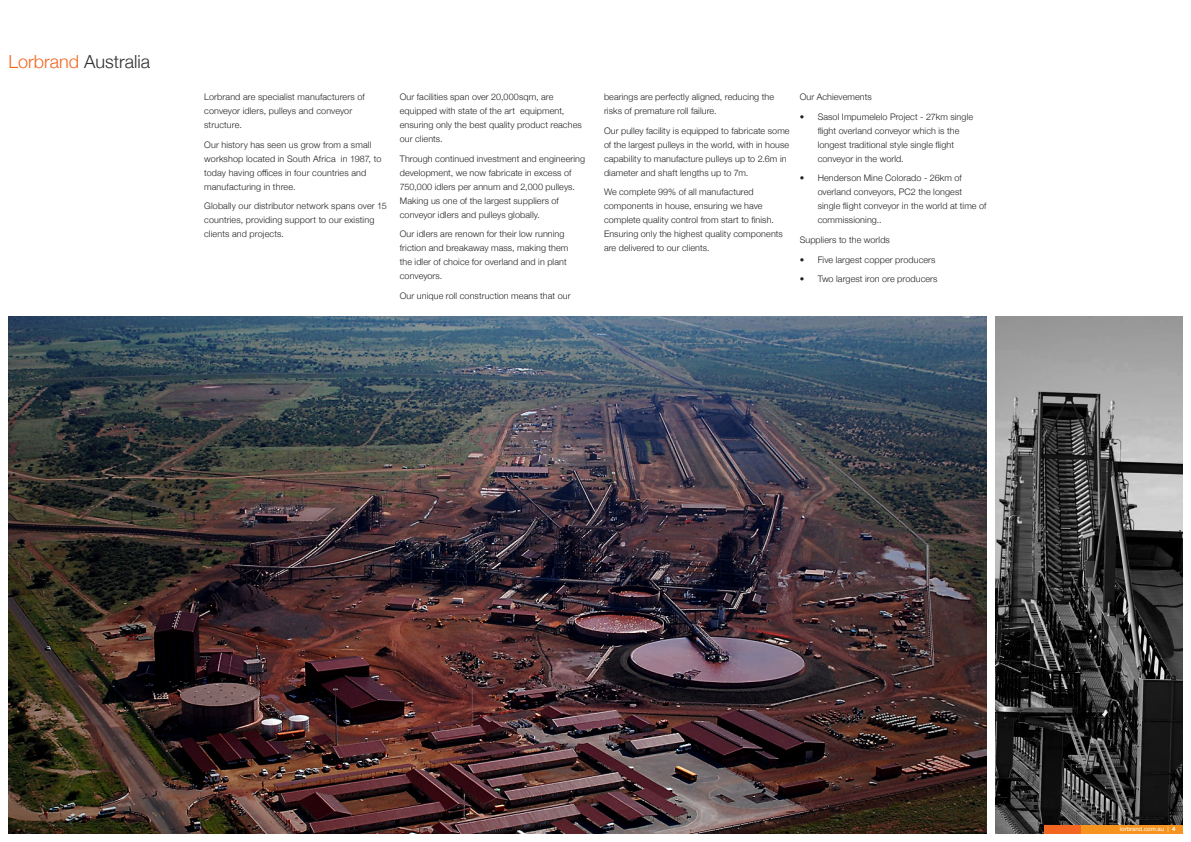
<style>
.page{position:relative;width:1191px;height:842px;background:#fff}
.page>*{position:absolute;margin:0;border:0;box-sizing:border-box;transform-origin:0 0}
.Page_Heading{font:300 18px "Helvetica Neue";color:#312f30}
.Copy{font:300 9px/14px "Helvetica Neue";letter-spacing:.01em;color:#231f20}
.Intro_Copy{font:300 9px/14px "Helvetica Neue";letter-spacing:.015em;color:#231f20}
.t1{font:6px "Helvetica Neue";color:#fff}
.s1{color:#f26621}
.s2{font-weight:700}
</style>
<div class="page">
<img style="left:9px;top:317px;width:977px;height:516px">
<img style="left:995px;top:317px;width:187px;height:516px">
<div style="left:1044px;top:825px;width:36px;height:8px;background:#f26621"></div>
<div style="left:1080px;top:825px;width:102px;height:8px;background:#f7941f"></div>
<p class="Page_Heading" style="left:9px;top:47px;width:143px"><span class="s1">Lorbrand</span> Australia</p>
<p class="Intro_Copy" style="left:204px;top:89px;width:162px">Lorbrand are specialist manufacturers of conveyor idlers, pulleys and conveyor structure.</p>
<p class="Intro_Copy" style="left:204px;top:137px;width:179px">Our history has seen us grow from a small workshop located in South Africa in 1987, to today having offices in four countries and manufacturing in three.</p>
<p class="Intro_Copy" style="left:204px;top:198px;width:184px">Globally our distributor network spans over 15 countries, providing support to our existing clients and projects.</p>
<p class="Copy" style="left:400px;top:89px;width:183px">Our facilities span over 20,000sqm, are equipped with state of the art equipment, ensuring only the best quality product reaches our clients.</p>
<p class="Copy" style="left:400px;top:151px;width:187px">Through continued investment and engineering development, we now fabricate in excess of 750,000 idlers per annum and 2,000 pulleys.<br>Making us one of the largest suppliers of conveyor idlers and pulleys globally.</p>
<p class="Copy" style="left:400px;top:226px;width:170px">Our idlers are renown for their low running friction and breakaway mass, making them the idler of choice for overland and in plant conveyors.</p>
<p class="Copy" style="left:400px;top:288px;width:172px">Our unique roll construction means that our</p>
<p class="Copy" style="left:604px;top:89px;width:172px">bearings are perfectly aligned, reducing the risks of premature roll failure.</p>
<p class="Copy" style="left:604px;top:123px;width:187px">Our pulley facility is equipped to fabricate some of the largest pulleys in the world, with in house capability to manufacture pulleys up to 2.6m in diameter and shaft lengths up to 7m.</p>
<p class="Copy" style="left:604px;top:184px;width:180px">We complete 99% of all manufactured components in house, ensuring we have complete quality control from start to finish.<br>Ensuring only the highest quality components are delivered to our clients.</p>
<p class="Copy" style="left:799px;top:89px;width:74px">Our Achievements</p>
<p class="Copy" style="left:817px;top:109px;width:157px;text-indent:-18px">• Sasol Impumelelo Project - 27km single flight overland conveyor which is the longest traditional style single flight conveyor in the world.</p>
<p class="Copy" style="left:817px;top:170px;width:170px;text-indent:-18px">• Henderson Mine Colorado - 26km of overland conveyors, PC2 the longest single flight conveyor in the world at time of commissioning..</p>
<p class="Copy" style="left:799px;top:232px;width:92px">Suppliers to the worlds</p>
<p class="Copy" style="left:799px;top:252px;width:137px">• Five largest copper producers</p>
<p class="Copy" style="left:799px;top:271px;width:139px">• Two largest iron ore producers</p>
<p class="t1" style="left:1119px;top:825px;width:57px">lorbrand.com.au | <span class="s2">4</span></p>
<p class="t1" style="left:1120px;top:825px;width:51px">LorBrand Australia</p>
</div>
